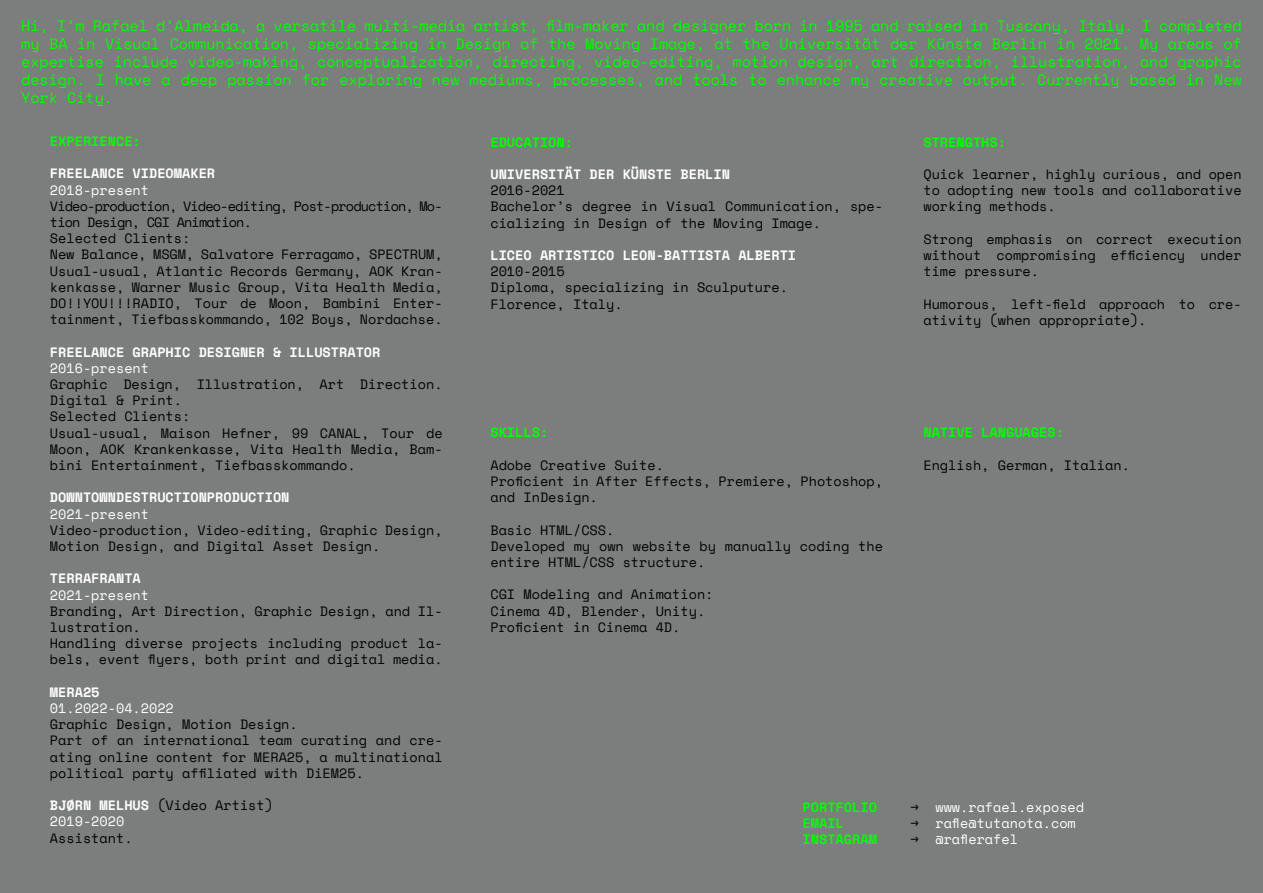
<style>
.page{position:relative;width:1263px;height:893px;background:#7c7d7d}
.page>*{position:absolute;margin:0;border:0;box-sizing:border-box;transform-origin:0 0}
.t1{font:15px/18px "Space Mono";color:#0f0;text-align:justify}
.t2{font:13.5px/16.2px "Space Mono";color:#000101}
.t3{font:700 13.5px "Space Mono";color:#fff}
.t4{font:13.5px "Space Mono";color:#fff}
.t5{font:700 13.5px "Space Mono";color:#0f0}
.s1{font-weight:700;color:#fff}
.s2{color:#fff}
.s3{color:#000}
</style>
<div class="page">
<p class="t1" style="left:21px;top:16px;width:1222px">Hi, I’m Rafael d’Almeida, a versatile multi-media artist, film-maker and designer born in 1995 and raised in Tuscany, Italy. I completed my BA in Visual Communication, specializing in Design of the Moving Image, at the Universität der Künste Berlin in 2021. My areas of expertise include video-making, conceptualization, directing, video-editing, motion design, art direction, illustration, and graphic design. I have a deep passion for exploring new mediums, processes, and tools to enhance my creative output. Currently based in New York City.</p>
<p class="t5" style="left:50px;top:131px;width:92px">EXPERIENCE:</p>
<p class="t3" style="left:50px;top:163px;width:167px">FREELANCE VIDEOMAKER</p>
<p class="t4" style="left:50px;top:180px;width:101px">2018-present</p>
<p class="t2" style="left:50px;top:197px;width:394px">Video-production, Video-editing, Post-production, Mo&shy;tion Design, CGI Animation.<br>Selected Clients:<br>New Balance, MSGM, Salvatore Ferragamo, SPECTRUM, Usual-usual, Atlantic Records Germany, AOK Kran&shy;kenkasse, Warner Music Group, Vita Health Media, DO!!YOU!!!RADIO, Tour de Moon, Bambini Enter&shy;tainment, Tiefbasskommando, 102 Boys, Nordachse.</p>
<p class="t3" style="left:50px;top:341px;width:332px">FREELANCE GRAPHIC DESIGNER &amp; ILLUSTRATOR</p>
<p class="t4" style="left:50px;top:358px;width:101px">2016-present</p>
<p class="t2" style="left:50px;top:376px;width:394px">Graphic Design, Illustration, Art Direction.<br>Digital &amp; Print.<br>Selected Clients:<br>Usual-usual, Maison Hefner, 99 CANAL, Tour de Moon, AOK Krankenkasse, Vita Health Media, Bam&shy;bini Entertainment, Tiefbasskommando.</p>
<p class="t3" style="left:50px;top:487px;width:241px">DOWNTOWNDESTRUCTIONPRODUCTION</p>
<p class="t4" style="left:50px;top:504px;width:101px">2021-present</p>
<p class="t2" style="left:50px;top:521px;width:394px">Video-production, Video-editing, Graphic Design,<br>Motion Design, and Digital Asset Design.</p>
<p class="t3" style="left:50px;top:568px;width:92px">TERRAFRANTA</p>
<p class="t4" style="left:50px;top:585px;width:101px">2021-present</p>
<p class="t2" style="left:50px;top:602px;width:394px">Branding, Art Direction, Graphic Design, and Il&shy;lustration.<br>Handling diverse projects including product la&shy;bels, event flyers, both print and digital media.</p>
<p class="t3" style="left:50px;top:682px;width:51px">MERA25</p>
<p class="t4" style="left:50px;top:698px;width:125px">01.2022-04.2022</p>
<p class="t2" style="left:50px;top:716px;width:394px">Graphic Design, Motion Design.<br>Part of an international team curating and cre&shy;ating online content for MERA25, a multinational political party affiliated with DiEM25.</p>
<p class="t2" style="left:50px;top:797px;width:225px"><span class="s1">BJØRN MELHUS</span> (Video Artist)<br><span class="s2">2019-2020</span></p>
<p class="t2" style="left:50px;top:829px;width:84px">Assistant.</p>
<p class="t5" style="left:490px;top:131px;width:84px">EDUCATION:</p>
<p class="t3" style="left:490px;top:164px;width:241px">UNIVERSITÄT DER KÜNSTE BERLIN</p>
<p class="t2" style="left:490px;top:182px;width:394px">2016-2021<br>Bachelor’s degree in Visual Communication, spe&shy;cializing in Design of the Moving Image.</p>
<p class="t3" style="left:490px;top:245px;width:307px">LICEO ARTISTICO LEON-BATTISTA ALBERTI</p>
<p class="t2" style="left:490px;top:263px;width:299px">2010-2015<br>Diploma, specializing in Sculputure.<br>Florence, Italy.</p>
<p class="t5" style="left:923px;top:131px;width:84px">STRENGTHS:</p>
<p class="t2" style="left:923px;top:166px;width:320px;text-align:justify">Quick learner, highly curious, and open to adopting new tools and collaborative working methods.</p>
<p class="t2" style="left:923px;top:230px;width:320px;text-align:justify">Strong emphasis on correct execution without compromising efficiency under time pressure.</p>
<p class="t2" style="left:923px;top:295px;width:320px">Humorous, left-field approach to cre&shy;ativity (when appropriate).</p>
<p class="t5" style="left:490px;top:422px;width:59px">SKILLS:</p>
<p class="t2" style="left:490px;top:456px;width:394px">Adobe Creative Suite.<br>Proficient in After Effects, Premiere, Photoshop, and InDesign.</p>
<p class="t2" style="left:490px;top:521px;width:394px">Basic HTML/CSS.<br>Developed my own website by manually coding the entire HTML/CSS structure.</p>
<p class="t2" style="left:490px;top:586px;width:225px">CGI Modeling and Animation:<br>Cinema 4D, Blender, Unity.<br>Proficient in Cinema 4D.</p>
<p class="t5" style="left:923px;top:422px;width:142px">NATIVE LANGUAGES:</p>
<p class="t2" style="left:923px;top:456px;width:208px">English, German, Italian.</p>
<p class="t5" style="left:803px;top:796px;width:76px">PORTFOLIO</p>
<p class="t4" style="left:911px;top:797px;width:175px"><span class="s3">-&gt;</span> www.rafael.exposed</p>
<p class="t5" style="left:803px;top:813px;width:43px">EMAIL</p>
<p class="t4" style="left:911px;top:813px;width:167px"><span class="s3">-&gt;</span> rafle@tutanota.com</p>
<p class="t5" style="left:803px;top:829px;width:76px">INSTAGRAM</p>
<p class="t4" style="left:911px;top:829px;width:109px"><span class="s3">-&gt;</span> @raflerafel</p>
</div>
